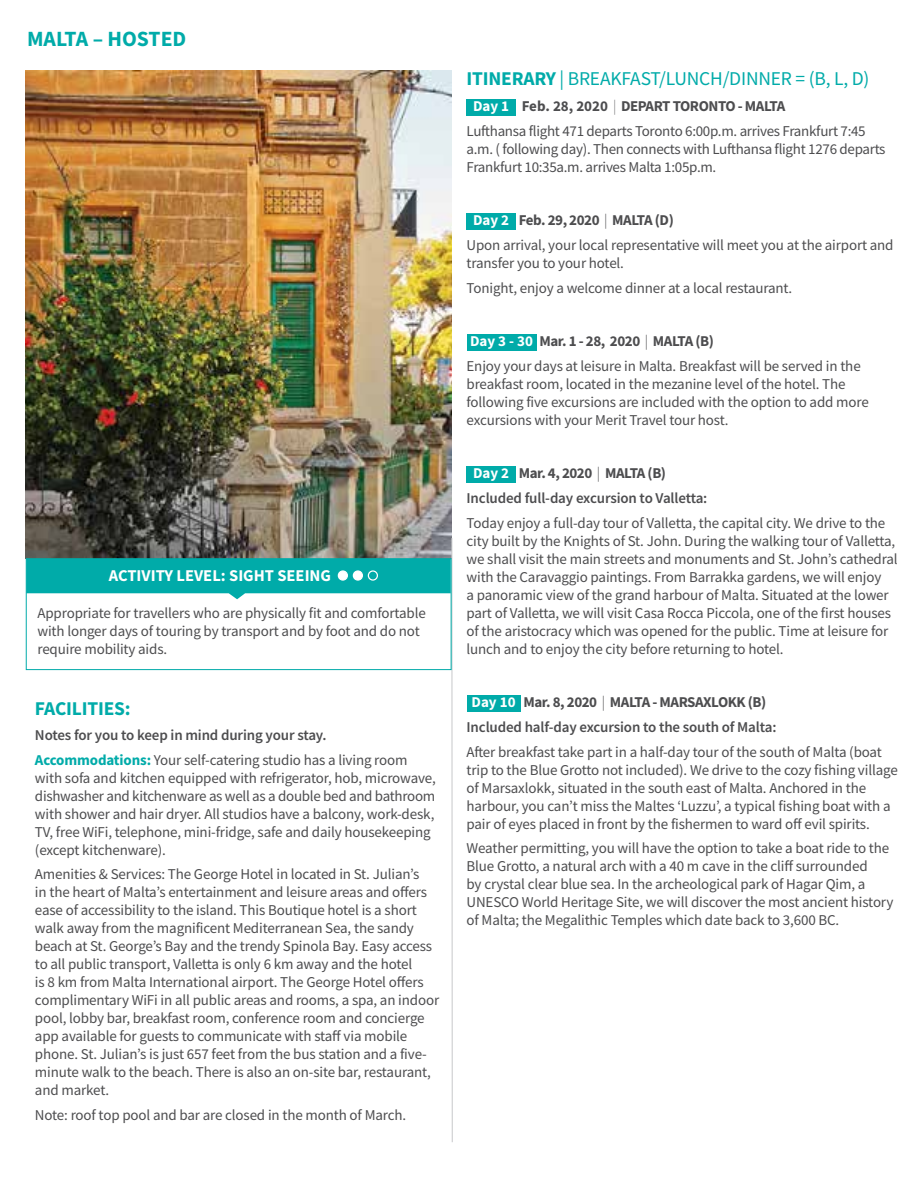
<style>
.page{position:relative;width:918px;height:1188px;background:#fff}
.page>*{position:absolute;margin:0;border:0;box-sizing:border-box;transform-origin:0 0}
.t1{font:700 21.75px "Source Sans Pro";color:#00aba9}
.t2{font:19.5px "Source Sans Pro";letter-spacing:-.01em;color:#00aba9}
.t3{font:700 19.5px "Source Sans Pro";letter-spacing:-.01em;color:#00aba9}
.t4{font:700 16.5px "Source Sans Pro";color:#fff}
.body{font:15px/18px "Source Sans Pro";letter-spacing:-.01em;color:#4d4d4f}
.Itinerary_dates{font:700 15px "Source Sans Pro";letter-spacing:-.03em;color:#4d4d4f}
.body_semi-bold{font:600 15px "Source Sans Pro";letter-spacing:-.01em;color:#4d4d4f}
.t5{font:700 15px "Source Sans Pro";color:#fff}
.s1{font-weight:700;color:#00aba9}
.s2{font-weight:700}
.s3{font-weight:200}
.s4{font-weight:300}
.s5{color:#fff}
</style>
<div class="page">
<img style="left:26px;top:70px;width:425px;height:488px">
<div style="left:467px;top:99px;width:49px;height:17px;background:#00aba9"></div>
<div style="left:467px;top:213px;width:49px;height:17px;background:#00aba9"></div>
<div style="left:467px;top:334px;width:70px;height:17px;background:#00aba9"></div>
<div style="left:467px;top:466px;width:49px;height:17px;background:#00aba9"></div>
<div style="left:467px;top:695px;width:54px;height:17px;background:#00aba9"></div>
<hr style="left:452px;top:538px;width:1px;height:604px;background:#c7c8ca">
<svg style="left:28px;top:560px;width:422px;height:39px;background:#25b7b5"></svg>
<div style="left:338px;top:571px;width:9px;height:9px;background:#fff;border-radius:50%"></div>
<div style="left:338px;top:570px;width:10px;height:11px;border:1px solid #fff;border-radius:50%"></div>
<div style="left:353px;top:571px;width:9px;height:9px;background:#fff;border-radius:50%"></div>
<div style="left:353px;top:570px;width:10px;height:11px;border:1px solid #fff;border-radius:50%"></div>
<div style="left:368px;top:570px;width:10px;height:11px;border:1px solid #fff;border-radius:50%"></div>
<div style="left:26px;top:558px;width:426px;height:112px;border:1px solid #00aba9"></div>
<p class="t1" style="left:27px;top:24px;width:161px">MALTA – HOSTED</p>
<p class="t4" style="left:109px;top:564px;width:224px">ACTIVITY LEVEL: SIGHT SEEING</p>
<p class="body" style="left:37px;top:604px;width:390px">Appropriate for travellers who are physically fit and comfortable with longer days of touring by transport and by foot and do not require mobility aids.</p>
<p class="t3" style="left:35px;top:695px;width:97px">FACILITIES:</p>
<p class="body_semi-bold" style="left:35px;top:725px;width:293px">Notes for you to keep in mind during your stay.</p>
<p class="body" style="left:35px;top:751px;width:402px"><span class="s1">Accommodations:</span> Your self-catering studio has a living room with sofa and kitchen equipped with refrigerator, hob, microwave, dishwasher and kitchenware as well as a double bed and bathroom with shower and hair dryer. All studios have a balcony, work-desk, TV, free WiFi, telephone, mini-fridge, safe and daily housekeeping (except kitchenware).</p>
<p class="body" style="left:35px;top:865px;width:406px">Amenities &amp; Services: The George Hotel in located in St. Julian’s<br>in the heart of Malta’s entertainment and leisure areas and offers ease of accessibility to the island. This Boutique hotel is a short walk away from the magnificent Mediterranean Sea, the sandy beach at St. George’s Bay and the trendy Spinola Bay. Easy access to all public transport, Valletta is only 6 km away and the hotel<br>is 8 km from Malta International airport. The George Hotel offers complimentary WiFi in all public areas and rooms, a spa, an indoor pool, lobby bar, breakfast room, conference room and concierge app available for guests to communicate with staff via mobile phone. St. Julian’s is just 657 feet from the bus station and a five&shy;minute walk to the beach. There is also an on-site bar, restaurant, and market.</p>
<p class="body" style="left:35px;top:1106px;width:373px">Note: roof top pool and bar are closed in the month of March.</p>
<p class="t2" style="left:467px;top:66px;width:404px"><span class="s2">ITINERARY</span> | BREAKFAST/LUNCH/DINNER = (B, L, D)</p>
<p class="t5" style="left:473px;top:96px;width:38px">Day 1</p>
<p class="Itinerary_dates" style="left:522px;top:96px;width:265px">Feb. 28, 2020 <span class="s3">|</span> DEPART TORONTO - MALTA</p>
<p class="body" style="left:467px;top:122px;width:421px">Lufthansa flight 471 departs Toronto 6:00p.m. arrives Frankfurt 7:45 a.m. ( following day). Then connects with Lufthansa flight 1276 departs<br>Frankfurt 10:35a.m. arrives Malta 1:05p.m.</p>
<p class="t5" style="left:473px;top:210px;width:38px">Day 2</p>
<p class="Itinerary_dates" style="left:519px;top:210px;width:157px">Feb. 29, 2020 <span class="s4">|</span> MALTA (D)</p>
<p class="body" style="left:467px;top:236px;width:429px">Upon arrival, your local representative will meet you at the airport and transfer you to your hotel.</p>
<p class="body" style="left:467px;top:279px;width:327px">Tonight, enjoy a welcome dinner at a local restaurant.</p>
<p class="Itinerary_dates" style="left:470px;top:331px;width:246px"><span class="s5">Day 3 - 30</span> Mar. 1 - 28, 2020 <span class="s4">|</span> MALTA (B)</p>
<p class="body" style="left:467px;top:357px;width:404px">Enjoy your days at leisure in Malta. Breakfast will be served in the breakfast room, located in the mezanine level of the hotel. The following five excursions are included with the option to add more excursions with your Merit Travel tour host.</p>
<p class="t5" style="left:473px;top:463px;width:38px">Day 2</p>
<p class="Itinerary_dates" style="left:519px;top:463px;width:149px">Mar. 4, 2020 <span class="s4">|</span> MALTA (B)</p>
<p class="body_semi-bold" style="left:467px;top:488px;width:242px">Included full-day excursion to Valletta:</p>
<p class="body" style="left:467px;top:514px;width:433px">Today enjoy a full-day tour of Valletta, the capital city. We drive to the city built by the Knights of St. John. During the walking tour of Valletta, we shall visit the main streets and monuments and St. John’s cathedral with the Caravaggio paintings. From Barrakka gardens, we will enjoy<br>a panoramic view of the grand harbour of Malta. Situated at the lower part of Valletta, we will visit Casa Rocca Piccola, one of the first houses of the aristocracy which was opened for the public. Time at leisure for lunch and to enjoy the city before returning to hotel.</p>
<p class="t5" style="left:472px;top:692px;width:46px">Day 10</p>
<p class="Itinerary_dates" style="left:524px;top:692px;width:244px">Mar. 8, 2020 <span class="s4">|</span> MALTA - MARSAXLOKK (B)</p>
<p class="body_semi-bold" style="left:467px;top:717px;width:311px">Included half-day excursion to the south of Malta:</p>
<p class="body" style="left:467px;top:742px;width:433px">After breakfast take part in a half-day tour of the south of Malta (boat trip to the Blue Grotto not included). We drive to the cozy fishing village of Marsaxlokk, situated in the south east of Malta. Anchored in the harbour, you can’t miss the Maltes ‘Luzzu’, a typical fishing boat with a pair of eyes placed in front by the fishermen to ward off evil spirits.</p>
<p class="body" style="left:467px;top:839px;width:428px">Weather permitting, you will have the option to take a boat ride to the Blue Grotto, a natural arch with a 40 m cave in the cliff surrounded<br>by crystal clear blue sea. In the archeological park of Hagar Qim, a UNESCO World Heritage Site, we will discover the most ancient history of Malta; the Megalithic Temples which date back to 3,600 BC.</p>
</div>
